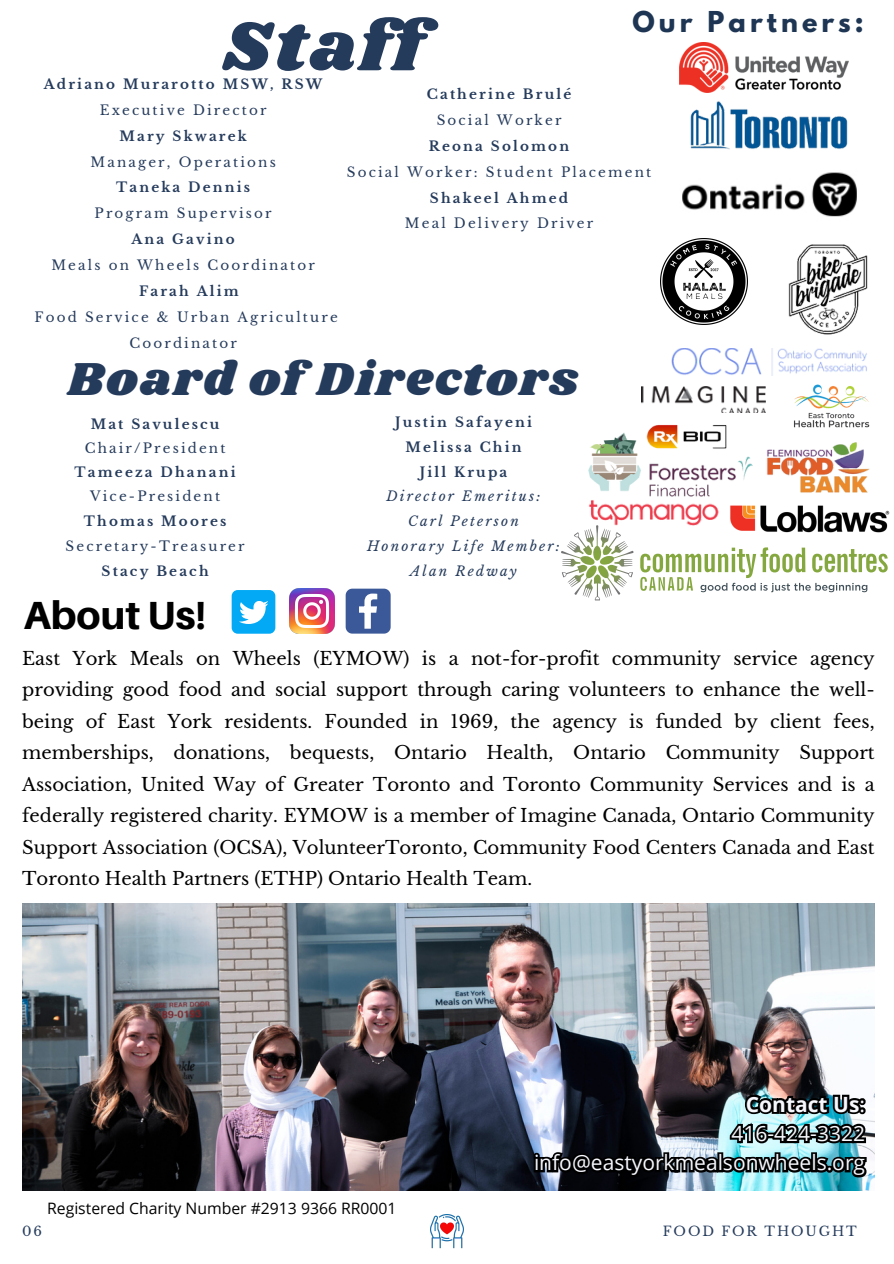
<style>
.page{position:relative;width:894px;height:1264px;background:#fff}
.page>*{position:absolute;margin:0;border:0;box-sizing:border-box;transform-origin:0 0}
.t1{font:71.85px "Shrikhand";letter-spacing:.045em;color:#253b5c}
.t2{font:47.85px "Shrikhand";letter-spacing:.045em;color:#253b5c}
.t3{font:800 39.3px "Aileron";color:#000}
.t4{font:700 25.5px "League Spartan";letter-spacing:.16em;color:#1e3653}
.t5{font:21px/29.2px "Open Sans";color:#f7f8fd;text-align:right}
.t6{font:18px/31.5px "Libre Baskerville";color:#000;text-align:justify}
.t7{font:15.75px "Open Sans";color:#000}
.t8{font:13.5px/25.8px "Libre Baskerville";letter-spacing:.16em;color:#253b5c;text-align:center}
.t9{font:700 13.5px "Libre Baskerville";letter-spacing:.16em;color:#253b5c}
.t10{font:italic 13.5px "Libre Baskerville";letter-spacing:.16em;color:#253b5c}
.t11{font:13.2px "Libre Baskerville";letter-spacing:.14em;color:#253b5c}
.s1{font-weight:700}
</style>
<div class="page">
<img style="left:682px;top:172px;width:175px;height:45px">
<img style="left:641px;top:387px;width:124px;height:25px">
<div style="left:231px;top:590px;width:44px;height:43px;background:#03a9f4;border-radius:6px"></div>
<svg style="left:239px;top:601px;width:29px;height:23px"></svg>
<img style="left:290px;top:588px;width:45px;height:45px">
<svg style="left:345px;top:588px;width:45px;height:45px"></svg>
<img style="left:430px;top:1214px;width:34px;height:35px">
<img style="left:671px;top:348px;width:196px;height:27px">
<img style="left:788px;top:244px;width:80px;height:91px">
<img style="left:660px;top:238px;width:86px;height:87px">
<img style="left:794px;top:384px;width:75px;height:38px">
<img style="left:690px;top:101px;width:158px;height:49px">
<img style="left:649px;top:463px;width:79px;height:17px">
<img style="left:646px;top:425px;width:81px;height:24px">
<img style="left:730px;top:518px;width:158px;height:15px">
<img style="left:22px;top:903px;width:852px;height:286px">
<img style="left:728px;top:422px;width:162px;height:96px">
<svg style="left:640px;top:547px;width:247px;height:45px"></svg>
<svg style="left:561px;top:530px;width:72px;height:70px"></svg>
<img style="left:585px;top:476px;width:136px;height:68px">
<img style="left:679px;top:43px;width:168px;height:49px">
<img style="left:585px;top:432px;width:57px;height:60px">
<img style="left:529px;top:1091px;width:340px;height:89px">
<p class="t1" style="left:222px;top:-3px;width:202px">Staff</p>
<p class="t4" style="left:632px;top:9px;width:233px">Our Partners:</p>
<p class="t9" style="left:44px;top:76px;width:280px">Adriano Murarotto MSW, RSW</p>
<p class="t8" style="left:100px;top:97px;width:168px">Executive Director</p>
<p class="t9" style="left:119px;top:128px;width:129px">Mary Skwarek</p>
<p class="t8" style="left:90px;top:149px;width:187px">Manager, Operations</p>
<p class="t9" style="left:116px;top:179px;width:135px">Taneka Dennis</p>
<p class="t8" style="left:95px;top:201px;width:178px">Program Supervisor</p>
<p class="t9" style="left:131px;top:231px;width:105px">Ana Gavino</p>
<p class="t8" style="left:51px;top:252px;width:265px">Meals on Wheels Coordinator</p>
<p class="t9" style="left:139px;top:283px;width:101px">Farah Alim</p>
<p class="t8" style="left:35px;top:304px;width:305px">Food Service &amp; Urban Agriculture<br>Coordinator</p>
<p class="t9" style="left:426px;top:86px;width:146px">Catherine Brulé</p>
<p class="t8" style="left:436px;top:107px;width:126px">Social Worker</p>
<p class="t9" style="left:429px;top:138px;width:142px">Reona Solomon</p>
<p class="t8" style="left:347px;top:159px;width:306px">Social Worker: Student Placement</p>
<p class="t9" style="left:430px;top:189px;width:140px">Shakeel Ahmed</p>
<p class="t8" style="left:405px;top:211px;width:190px">Meal Delivery Driver</p>
<p class="t2" style="left:68px;top:345px;width:511px">Board of Directors</p>
<p class="t9" style="left:91px;top:416px;width:130px">Mat Savulescu</p>
<p class="t8" style="left:85px;top:435px;width:142px">Chair<span class="s1">/</span>President</p>
<p class="t9" style="left:75px;top:463px;width:162px">Tameeza Dhanani</p>
<p class="t8" style="left:90px;top:484px;width:131px">Vice-President</p>
<p class="t9" style="left:84px;top:513px;width:144px">Thomas Moores</p>
<p class="t8" style="left:66px;top:533px;width:180px">Secretary-Treasurer</p>
<h2 class="t9" style="left:101px;top:562px;width:109px">Stacy Beach</h2>
<p class="t9" style="left:395px;top:414px;width:138px">Justin Safayeni</p>
<p class="t9" style="left:405px;top:439px;width:118px">Melissa Chin</p>
<h3 class="t9" style="left:419px;top:463px;width:89px">Jill Krupa</h3>
<h6 class="t10" style="left:386px;top:488px;width:155px">Director Emeritus:</h6>
<p class="t10" style="left:408px;top:513px;width:112px">Carl Peterson</p>
<p class="t10" style="left:367px;top:538px;width:194px">Honorary Life Member:</p>
<h5 class="t10" style="left:410px;top:562px;width:108px">Alan Redway</h5>
<p class="t3" style="left:24px;top:590px;width:184px">About Us!</p>
<p class="t6" style="left:22px;top:642px;width:853px">East York Meals on Wheels (EYMOW) is a not-for-profit community service agency providing good food and social support through caring volunteers to enhance the well&shy;being of East York residents. Founded in 1969, the agency is funded by client fees, memberships, donations, bequests, Ontario Health, Ontario Community Support Association, United Way of Greater Toronto and Toronto Community Services and is a federally registered charity. EYMOW is a member of Imagine Canada, Ontario Community Support Association (OCSA), VolunteerToronto, Community Food Centers Canada and East Toronto Health Partners (ETHP) Ontario Health Team.</p>
<p class="t7" style="left:47px;top:1197px;width:351px">Registered Charity Number #2913 9366 RR0001</p>
<p class="t5" style="left:534px;top:1088px;width:332px"><span class="s1">Contact Us</span>:<br>416-424-3322 info@eastyorkmealsonwheels.org</p>
<p class="t11" style="left:22px;top:1222px;width:21px">06</p>
<p class="t11" style="left:662px;top:1222px;width:195px">FOOD FOR THOUGHT</p>
</div>
